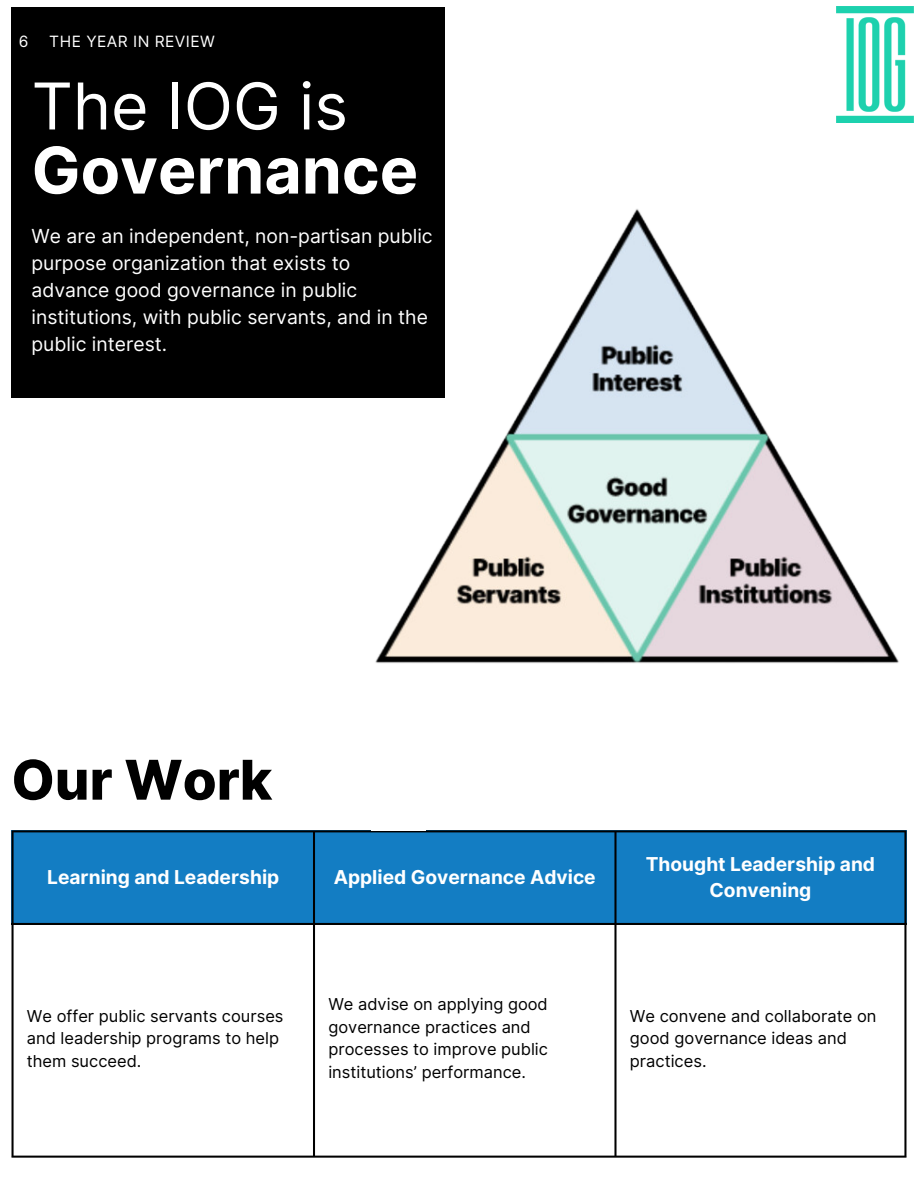
<style>
.page{position:relative;width:918px;height:1188px;background:#fff}
.page>*{position:absolute;margin:0;border:0;box-sizing:border-box;transform-origin:0 0}
.t1{font:700 64.5px/64.2px "Inter";color:#fff}
.t2{font:800 54.75px "Inter";color:#000}
.t3{font:19.35px/27px "Inter";color:#fff}
.t4{font:700 19.2px/25.8px "Inter";color:#fff;text-align:center}
.t5{font:16.5px/22.5px "Inter";color:#000}
.t6{font:15.6px "Inter";letter-spacing:.03em;color:#fff}
.s1{font-weight:400}
</style>
<div class="page">
<div style="left:549px;top:830px;width:357px;height:94px;background:#137dc3"></div>
<div style="left:269px;top:830px;width:310px;height:94px;background:#137dc3"></div>
<div style="left:12px;top:830px;width:288px;height:94px;background:#137dc3"></div>
<hr style="left:12px;top:832px;width:2px;height:324px;background:#000">
<hr style="left:313px;top:832px;width:2px;height:324px;background:#000">
<hr style="left:614px;top:832px;width:3px;height:324px;background:#000">
<hr style="left:904px;top:832px;width:2px;height:324px;background:#000">
<hr style="left:12px;top:830px;width:894px;height:2px;background:#000">
<hr style="left:12px;top:923px;width:894px;height:2px;background:#000">
<hr style="left:12px;top:1156px;width:894px;height:2px;background:#000">
<div style="left:12px;top:7px;width:433px;height:391px;background:#000"></div>
<img style="left:836px;top:7px;width:78px;height:116px">
<img style="left:375px;top:209px;width:524px;height:454px">
<p class="t6" style="left:19px;top:32px;width:11px">6</p>
<p class="t6" style="left:49px;top:32px;width:167px">THE YEAR IN REVIEW</p>
<p class="t1" style="left:32px;top:74px;width:388px"><span class="s1">The IOG is<br></span>Governance</p>
<p class="t3" style="left:32px;top:223px;width:403px">We are an independent, non-partisan public purpose organization that exists to advance good governance in public institutions, with public servants, and in the public interest.</p>
<p class="t2" style="left:12px;top:747px;width:262px">Our Work</p>
<p class="t4" style="left:47px;top:864px;width:234px">Learning and Leadership</p>
<p class="t4" style="left:334px;top:864px;width:264px">Applied Governance Advice</p>
<h1 class="t4" style="left:646px;top:851px;width:231px">Thought Leadership and<br>Convening</h1>
<h3 class="t5" style="left:27px;top:1004px;width:258px">We offer public servants courses and leadership programs to help them succeed.</h3>
<p class="t5" style="left:328px;top:993px;width:221px">We advise on applying good governance practices and processes to improve public institutions’ performance.</p>
<p class="t5" style="left:630px;top:1004px;width:248px">We convene and collaborate on good governance ideas and practices.</p>
</div>
